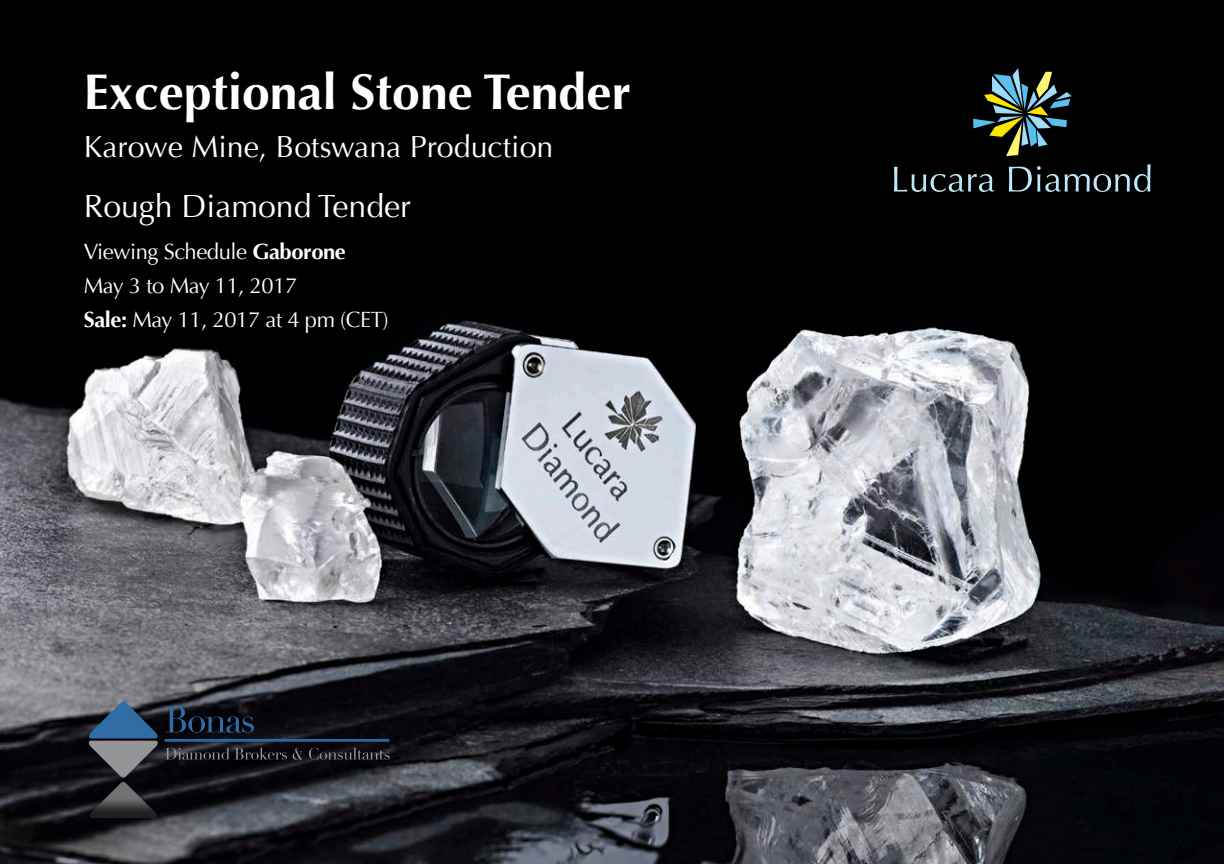
<style>
.page{position:relative;width:1224px;height:864px;background:#fff}
.page>*{position:absolute;margin:0;border:0;box-sizing:border-box;transform-origin:0 0}
.t1{font:700 50px "Optima";color:#fff}
.t2{font:32px "Optima";color:#fff}
.t3{font:30.4px "Optima";color:#fff}
.t4{font:22px/34px "Optima";letter-spacing:-.02em;color:#fff}
.s1{font-weight:700}
</style>
<div class="page">
<img style="left:0;top:0;width:1224px;height:864px">
<svg style="left:166px;top:707px;width:88px;height:26px;background:#121f30"></svg>
<hr style="left:165px;top:739px;width:224px;height:3px;background:#2a66a0">
<svg style="left:165px;top:748px;width:122px;height:12px"></svg>
<svg style="left:293px;top:748px;width:10px;height:12px"></svg>
<svg style="left:309px;top:748px;width:81px;height:12px"></svg>
<svg style="left:87px;top:701px;width:72px;height:117px;background:#3d4653"></svg>
<svg style="left:973px;top:68px;width:99px;height:88px;background:#35453a"></svg>
<svg style="left:894px;top:167px;width:100px;height:25px;background:#283135"></svg>
<svg style="left:1009px;top:164px;width:142px;height:28px;background:#2a3338"></svg>
<h1 class="t1" style="left:84px;top:62px;width:549px">Exceptional Stone Tender</h1>
<h3 class="t3" style="left:84px;top:129px;width:471px">Karowe Mine, Botswana Production</h3>
<h2 class="t2" style="left:84px;top:187px;width:329px">Rough Diamond Tender</h2>
<p class="t4" style="left:84px;top:235px;width:306px">Viewing Schedule <span class="s1">Gaborone<br></span>May 3 to May 11, 2017<br><span class="s1">Sale:</span> May 11, 2017 at 4 pm (CET)</p>
</div>
